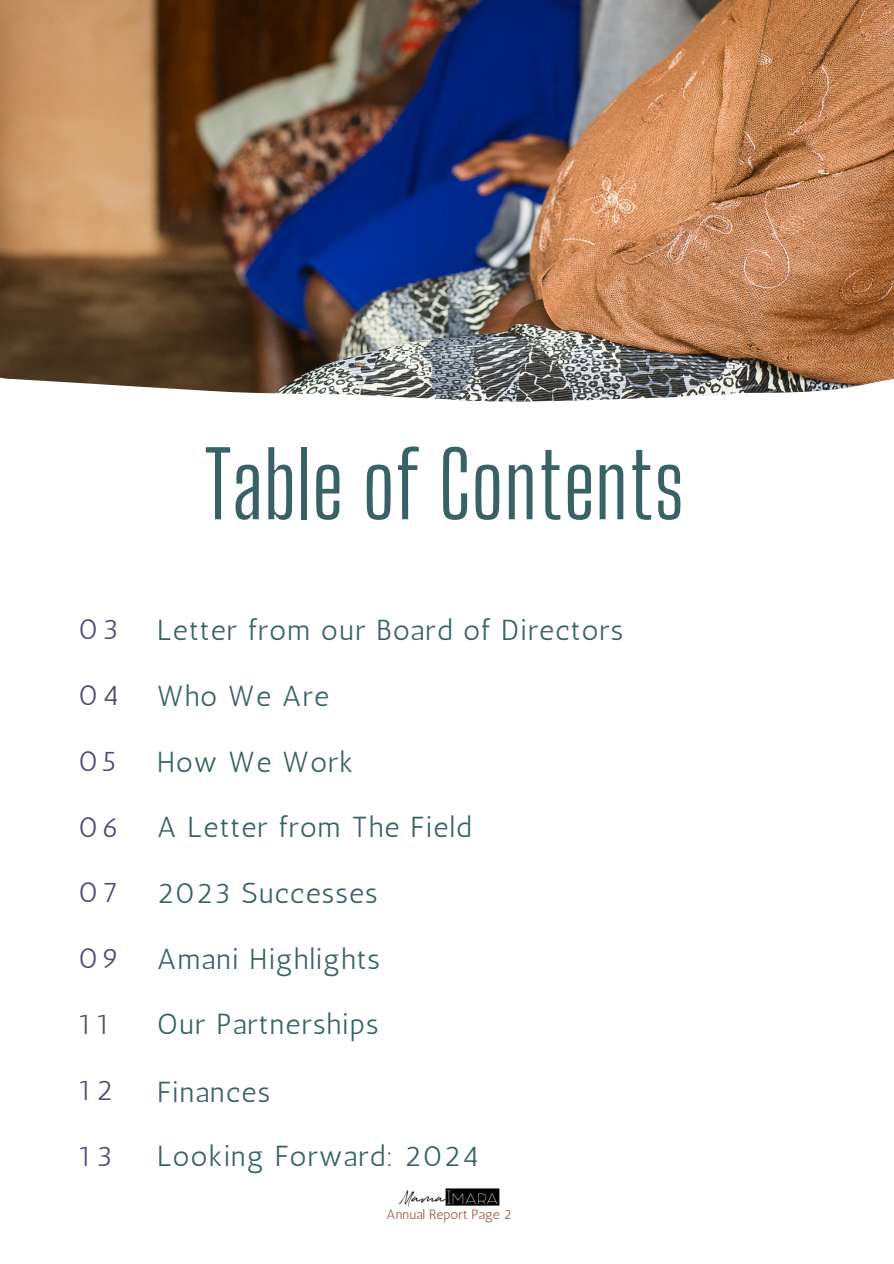
<style>
.page{position:relative;width:894px;height:1264px;background:#fff}
.page>*{position:absolute;margin:0;border:0;box-sizing:border-box;transform-origin:0 0}
.t1{font:90px "Big Shoulders Display";color:#396264}
.t2{font:28.95px "Antic";letter-spacing:.04em;color:#396264}
.t3{font:28.8px "Antic";letter-spacing:.14em;color:#544b76}
.t4{font:13.5px "Antic";color:#9d5549}
</style>
<div class="page">
<img style="left:398px;top:1188px;width:102px;height:19px">
<img style="left:0;top:0;width:893px;height:401px">
<p class="t1" style="left:203px;top:430px;width:482px">Table of Contents</p>
<h2 class="t3" style="left:78px;top:612px;width:42px">03</h2>
<h2 class="t2" style="left:157px;top:613px;width:467px">Letter from our Board of Directors</h2>
<p class="t3" style="left:78px;top:678px;width:43px">04</p>
<h1 class="t2" style="left:157px;top:678px;width:174px">Who We Are</h1>
<p class="t3" style="left:78px;top:743px;width:39px">05</p>
<p class="t2" style="left:157px;top:744px;width:198px">How We Work</p>
<h2 class="t3" style="left:78px;top:809px;width:43px">06</h2>
<p class="t2" style="left:157px;top:810px;width:316px">A Letter from The Field</p>
<h2 class="t3" style="left:78px;top:875px;width:42px">07</h2>
<p class="t2" style="left:157px;top:875px;width:222px">2023 Successes</p>
<h2 class="t3" style="left:78px;top:941px;width:43px">09</h2>
<p class="t2" style="left:157px;top:941px;width:224px">Amani Highlights</p>
<h2 class="t3" style="left:78px;top:1006px;width:34px">11</h2>
<p class="t2" style="left:157px;top:1007px;width:223px">Our Partnerships</p>
<p class="t3" style="left:78px;top:1072px;width:36px">12</p>
<p class="t3" style="left:78px;top:1138px;width:36px">13</p>
<h2 class="t2" style="left:157px;top:1074px;width:114px">Finances</h2>
<h2 class="t2" style="left:157px;top:1138px;width:323px">Looking Forward: 2024</h2>
<h2 class="t4" style="left:386px;top:1206px;width:126px">Annual Report Page 2</h2>
</div>
